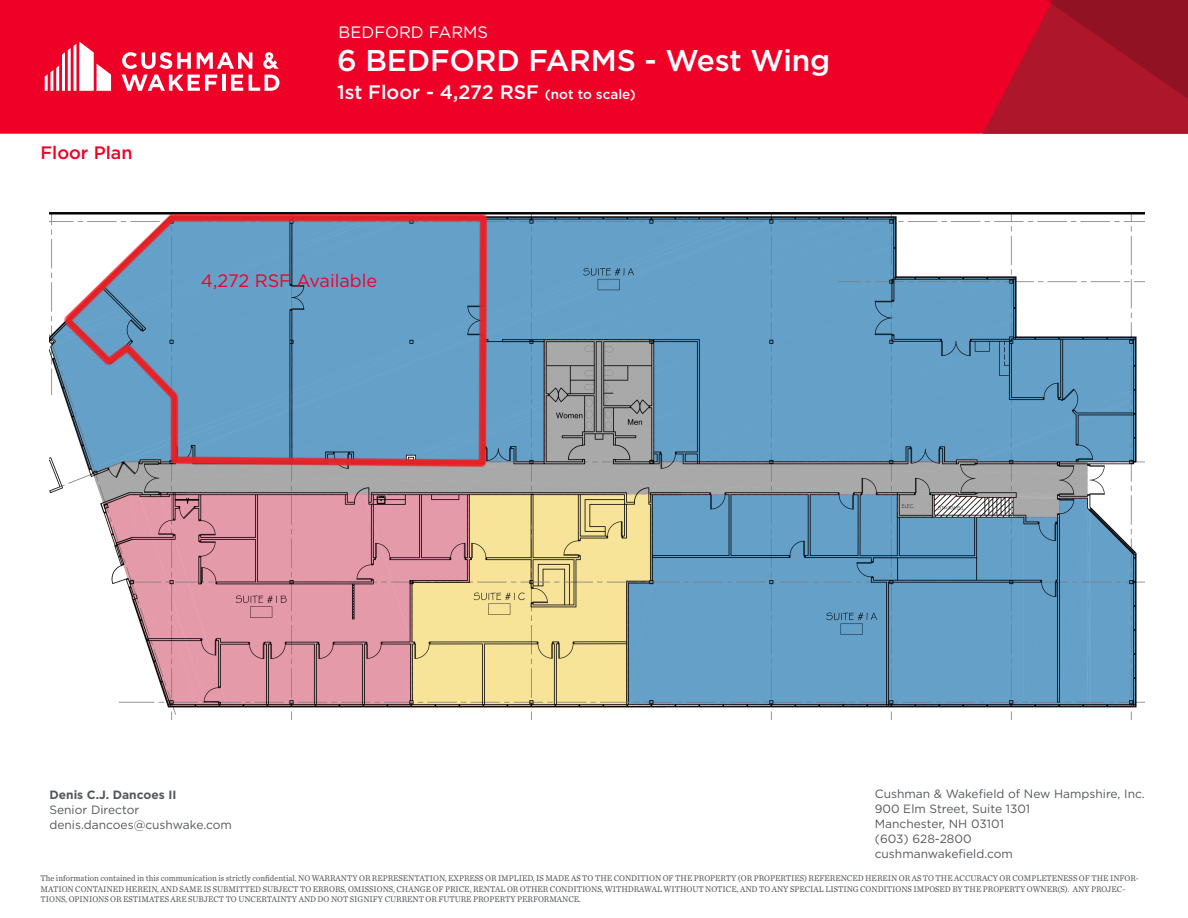
<style>
.page{position:relative;width:1188px;height:918px;background:#fff}
.page>*{position:absolute;margin:0;border:0;box-sizing:border-box;transform-origin:0 0}
.t1{font:500 30px "Gotham";letter-spacing:-.005em;color:#fff}
.t2{font:500 19.5px "Gotham";color:#fff}
.Body_Text{font:18px "Gotham";color:#ef0027}
.t3{font:500 18px "Gotham";color:#ef0027}
.t4{font:16.5px "Gotham";color:#fff}
.t5{font:12px/15px "Gotham";color:#54575a}
.t6{font:700 12px "Gotham";color:#54575a}
.t7{font:8.7px/10.4px "Chronicle Text G2";color:#54575a;scale:.95 1}
.s1{font-size:13.5px}
</style>
<div class="page">
<div style="left:0;top:0;width:983px;height:134px;background:#ef0027"></div>
<svg style="left:983px;top:0;width:205px;height:134px;background:#b11128"></svg>
<svg style="left:45px;top:42px;width:66px;height:49px"></svg>
<hr style="left:222px;top:75px;width:4px;height:16px;background:#fff">
<svg style="left:231px;top:75px;width:12px;height:16px"></svg>
<svg style="left:249px;top:75px;width:30px;height:16px"></svg>
<svg style="left:122px;top:52px;width:69px;height:17px"></svg>
<svg style="left:197px;top:52px;width:55px;height:17px"></svg>
<svg style="left:122px;top:75px;width:95px;height:16px"></svg>
<svg style="left:263px;top:52px;width:16px;height:17px"></svg>
<img style="left:49px;top:212px;width:1095px;height:507px">
<h3 class="t4" style="left:339px;top:22px;width:151px">BEDFORD FARMS</h3>
<h3 class="t3" style="left:40px;top:141px;width:94px">Floor Plan</h3>
<h1 class="t1" style="left:337px;top:41px;width:495px">6 BEDFORD FARMS - West Wing</h1>
<h2 class="t2" style="left:337px;top:80px;width:300px">1st Floor - 4,272 RSF <span class="s1">(not to scale)</span></h2>
<p class="Body_Text" style="left:201px;top:269px;width:178px">4,272 RSF Available</p>
<h3 class="t6" style="left:49px;top:786px;width:129px">Denis C.J. Dancoes II</h3>
<h3 class="t5" style="left:49px;top:802px;width:184px">Senior Director denis.dancoes@cushwake.com</h3>
<h3 class="t5" style="left:875px;top:786px;width:272px">Cushman &amp; Wakefield of New Hampshire, Inc.<br>900 Elm Street, Suite 1301<br>Manchester, NH 03101<br>(603) 628-2800<br>cushmanwakefield.com</h3>
<p class="t7" style="left:40px;top:873px;width:1158px">The information contained in this communication is strictly confidential. NO WARRANTY OR REPRESENTATION, EXPRESS OR IMPLIED, IS MADE AS TO THE CONDITION OF THE PROPERTY (OR PROPERTIES) REFERENCED HEREIN OR AS TO THE ACCURACY OR COMPLETENESS OF THE INFOR-<br>MATION CONTAINED HEREIN, AND SAME IS SUBMITTED SUBJECT TO ERRORS, OMISSIONS, CHANGE OF PRICE, RENTAL OR OTHER CONDITIONS, WITHDRAWAL WITHOUT NOTICE, AND TO ANY SPECIAL LISTING CONDITIONS IMPOSED BY THE PROPERTY OWNER(S). ANY PROJEC-<br>TIONS, OPINIONS OR ESTIMATES ARE SUBJECT TO UNCERTAINTY AND DO NOT SIGNIFY CURRENT OR FUTURE PROPERTY PERFORMANCE.</p>
</div>
